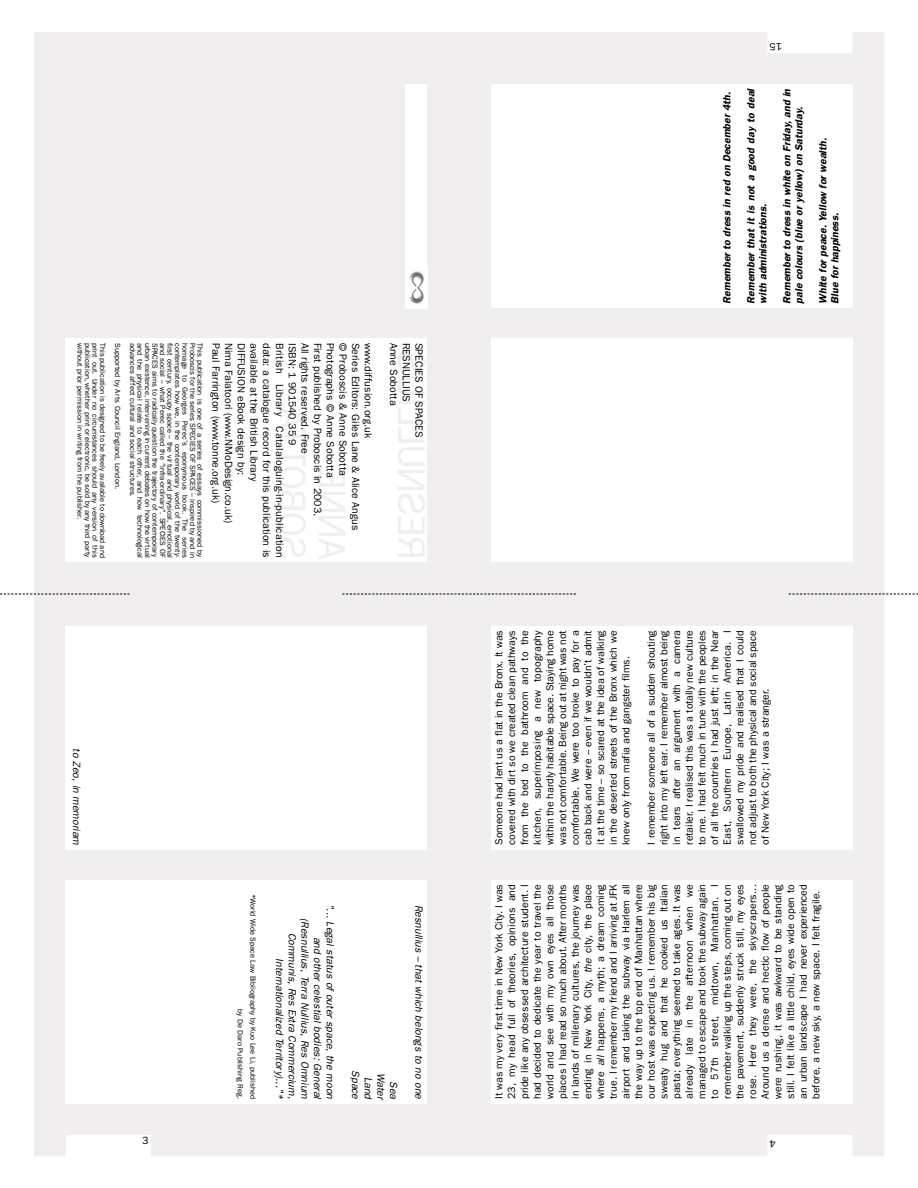
<style>
.page{position:relative;width:918px;height:1188px;background:#fff}
.page>*{position:absolute;margin:0;border:0;box-sizing:border-box;transform-origin:0 0}
.t1{font:10.5px/12.6px "Franklin Gothic";color:#000;text-align:justify}
.t2{font:italic 10.5px/12.6px "Franklin Gothic";color:#000;text-align:right}
.t3{font:italic 600 10.5px/12px "Franklin Gothic";color:#000}
.t4{font:10.5px "Franklin Gothic";letter-spacing:.025em;color:#000}
.t5{font:7.5px/15px "Franklin Gothic";color:#000}
.s1{font-style:italic}
</style>
<div class="page">
<div style="left:34px;top:32px;width:850px;height:1124px;background:#f1eeef"></div>
<svg style="left:0;top:594px;width:130px;height:1px"></svg>
<svg style="left:789px;top:594px;width:129px;height:1px"></svg>
<svg style="left:342px;top:594px;width:234px;height:1px"></svg>
<div style="left:66px;top:338px;width:361px;height:224px;background:#fff"></div>
<div style="left:406px;top:84px;width:21px;height:224px;background:#fff"></div>
<img style="left:409px;top:271px;width:15px;height:33px">
<div style="left:491px;top:338px;width:361px;height:224px;background:#fff"></div>
<div style="left:491px;top:84px;width:361px;height:224px;background:#fff"></div>
<div style="left:491px;top:626px;width:361px;height:223px;background:#fff"></div>
<div style="left:66px;top:626px;width:361px;height:223px;background:#fff"></div>
<div style="left:66px;top:880px;width:361px;height:223px;background:#fff"></div>
<div style="left:491px;top:880px;width:361px;height:223px;background:#fff"></div>
<p class="t5" style="left:87px;top:343px;width:178px;rotate:90deg">without prior permission in writing from the publisher.</p>
<p class="t5" style="left:95px;top:343px;width:216px;rotate:90deg">publication, whether print or electronic, be sold by any third party</p>
<p class="t5" style="left:102px;top:343px;width:216px;rotate:90deg">print out. Under no circumstances should any version of this</p>
<p class="t5" style="left:110px;top:343px;width:216px;rotate:90deg">This publication is designed to be freely available to download and</p>
<p class="t5" style="left:125px;top:343px;width:147px;rotate:90deg">Supported by Arts Council England, London.</p>
<p class="t5" style="left:140px;top:343px;width:155px;rotate:90deg">advances affect cultural and social structures.</p>
<p class="t5" style="left:147px;top:343px;width:216px;rotate:90deg">and the physical relate to each other, and how technological</p>
<p class="t5" style="left:155px;top:343px;width:216px;rotate:90deg">urban existence, intervening in current debates on how the virtual</p>
<p class="t5" style="left:162px;top:343px;width:216px;rotate:90deg">SPACES aims to radically question the trajectory of contemporary</p>
<p class="t5" style="left:200px;top:343px;width:216px;rotate:90deg">Proboscis for the series SPECIES OF SPACES – inspired by and in</p>
<p class="t5" style="left:207px;top:343px;width:216px;rotate:90deg">This publication is one of a series of essays commissioned by</p>
<p class="t1" style="left:222px;top:343px;width:162px;rotate:90deg">Paul Farrington (www.tonne.org.uk)</p>
<p class="t1" style="left:234px;top:343px;width:182px;rotate:90deg">Nima Falatoori (www.NMoDesign.co.uk)</p>
<p class="t1" style="left:247px;top:343px;width:134px;rotate:90deg">DIFFUSION eBook design by:</p>
<p class="t1" style="left:260px;top:343px;width:140px;rotate:90deg">available at the British Library</p>
<p class="t1" style="left:272px;top:343px;width:216px;rotate:90deg">data: a catalogue record for this publication is</p>
<p class="t4" style="left:283px;top:343px;width:216px;rotate:90deg">British Library Catalaloguing-in-publication</p>
<p class="t1" style="left:298px;top:343px;width:104px;rotate:90deg">ISBN: 1 901540 35 9</p>
<p class="t1" style="left:310px;top:343px;width:112px;rotate:90deg">All rights reserved. Free</p>
<p class="t1" style="left:323px;top:343px;width:175px;rotate:90deg">First published by Proboscis in 2003.</p>
<p class="t1" style="left:336px;top:343px;width:136px;rotate:90deg">Photographs © Anne Sobotta</p>
<p class="t1" style="left:348px;top:343px;width:134px;rotate:90deg">© Proboscis &amp; Anne Sobotta</p>
<p class="t1" style="left:361px;top:343px;width:189px;rotate:90deg">Series Editors: Giles Lane &amp; Alice Angus</p>
<p class="t1" style="left:374px;top:343px;width:97px;rotate:90deg">www.diffusion.org.uk</p>
<p class="t1" style="left:399px;top:343px;width:64px;rotate:90deg">Anne Sobotta</p>
<p class="t1" style="left:412px;top:343px;width:61px;rotate:90deg">RESNULLIUS</p>
<p class="t1" style="left:424px;top:343px;width:96px;rotate:90deg">SPECIES OF SPACES</p>
<p class="t5" style="left:192px;top:343px;width:216px;rotate:90deg">homage to Georges Perec’s eponymous book. The series first century, occupy space – the virtual and physical, emotional</p>
<p class="t5" style="left:185px;top:343px;width:216px;rotate:90deg">contemplates how we, in the contemporary world of the twenty&shy;and social – what Perec called the "infra-ordinary". SPECIES OF</p>
<p class="t2" style="left:82px;top:748px;width:98px;rotate:90deg">to Zeo, in memoriam</p>
<p class="t1" style="left:782px;top:52px;width:14px;rotate:-180deg">15</p>
<p class="t3" style="left:722px;top:304px;width:213px;rotate:-90deg">Remember to dress in red on December 4th.</p>
<p class="t3" style="left:746px;top:304px;width:216px;rotate:-90deg">Remember that it is not a good day to deal with administrations.</p>
<p class="t3" style="left:782px;top:304px;width:217px;rotate:-90deg">Remember to dress in white on Friday, and in pale colours (blue or yellow) on Saturday.</p>
<p class="t3" style="left:818px;top:304px;width:167px;rotate:-90deg">White for peace. Yellow for wealth.<br>Blue for happiness.</p>
<p class="t1" style="left:494px;top:845px;width:216px;rotate:-90deg">Someone had lent us a flat in the Bronx. It was covered with dirt so we created clean pathways from the bed to the bathroom and to the kitchen, superimposing a new topography within the hardly habitable space. Staying home was not comfortable. Being out at night was not comfortable. We were too broke to pay for a cab back and were – even if we wouldn’t admit it at the time – so scared at the idea of walking in the deserted streets of the Bronx which we knew only from mafia and gangster films.</p>
<p class="t1" style="left:646px;top:845px;width:216px;rotate:-90deg">I remember someone all of a sudden shouting right into my left ear. I remember almost being in tears after an argument with a camera retailer. I realised this was a totally new culture to me. I had felt much in tune with the peoples of all the countries I had just left; in the Near East, Southern Europe, Latin America. I swallowed my pride and realised that I could not adjust to both the physical and social space of New York City; I was a stranger.</p>
<p class="t1" style="left:142px;top:1135px;width:8px">3</p>
<p class="t5" style="left:259px;top:894px;width:207px;line-height:12.6px;text-align:right;rotate:90deg">*World Wide Space Law Bibliography by Kuo Lee Li, published by De Daro Publishing Reg.</p>
<p class="t1" style="left:494px;top:1099px;width:216px;rotate:-90deg">It was my very first time in New York City. I was 23, my head full of theories, opinions and pride like any obsessed architecture student. I had decided to dedicate the year to travel the world and see with my own eyes all those places I had read so much about. After months in lands of millenary cultures, the journey was ending in New York City, <span class="s1">the</span> city, the place where <span class="s1">all</span> happens, a myth; a dream coming true. I remember my friend and I arriving at JFK airport and taking the subway via Harlem all the way up to the top end of Manhattan where our host was expecting us. I remember his big sweaty hug and that he cooked us Italian pasta; everything seemed to take ages. It was already late in the afternoon when we managed to escape and took the subway again to 57th street, midtown, Manhattan. I remember walking up the steps, coming out on the pavement, suddenly struck still, my eyes rose. Here they were, the skyscrapers...<br>Around us a dense and hectic flow of people were rushing, it was awkward to be standing still. I felt like a little child, eyes wide open to an urban landscape I had never experienced before, a new sky, a new space. I felt fragile.</p>
<p class="t2" style="left:424px;top:905px;width:196px;rotate:90deg">Resnullius – that which belongs to no one</p>
<p class="t2" style="left:336px;top:904px;width:197px;rotate:90deg">"... Legal status of outer space, the moon and other celestial bodies: General (Resnullius, Terra Nullius, Res Omnium Communis, Res Extra Commercium, Internationalized Territory)..."*</p>
<p class="t2" style="left:399px;top:1070px;width:31px;rotate:90deg">Sea<br>Water<br>Land<br>Space</p>
<p class="t1" style="left:776px;top:1149px;width:8px;rotate:-180deg">4</p>
</div>
